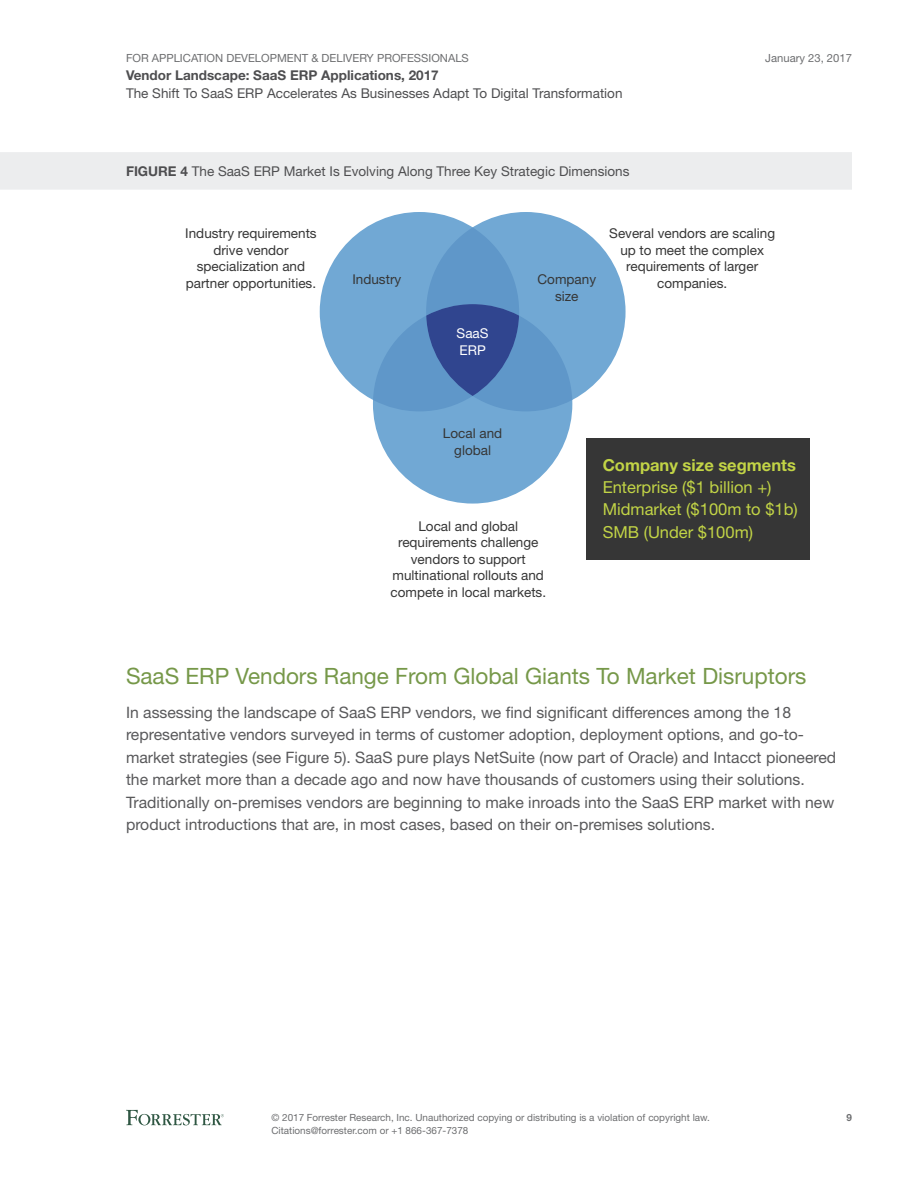
<style>
.page{position:relative;width:918px;height:1188px;background:#fff}
.page>*{position:absolute;margin:0;border:0;box-sizing:border-box;transform-origin:0 0}
.t1{font:22.5px "Helvetica Neue LT Std";color:#769849}
.t2{font:16.5px/22px "Helvetica Neue LT Std";color:#c2d446}
.t3{font:700 16.5px "Helvetica Neue LT Std";color:#c2d446}
.t4{font:15.75px/22.5px "Helvetica Neue LT Std";color:#59595b}
.t5{font:13.5px/16.5px "Helvetica Neue LT Std";color:#363636;text-align:center}
.t6{font:13.5px "Helvetica Neue LT Std";color:#4e4e50}
.t7{font:700 13.5px "Helvetica Neue LT Std";color:#4e4e50}
.t8{font:13.5px/16.5px "Helvetica Neue LT Std";color:#fff}
.t9{font:11.25px "Helvetica Neue LT Std";color:#6d6e70}
.t10{font:9.9px/12.8px "Helvetica Neue LT Std";color:#6d6e70}
.t11{font:700 9.9px "Helvetica Neue LT Std";color:#6d6e70}
.s1{font-weight:700}
</style>
<div class="page">
<svg style="left:126px;top:1110px;width:98px;height:15px"></svg>
<div style="left:0;top:152px;width:852px;height:38px;background:#ecedee"></div>
<div style="left:320px;top:212px;width:199px;height:199px;background:#71a8d4;border-radius:50%"></div>
<div style="left:426px;top:212px;width:200px;height:199px;background:#71a8d4;border-radius:50%"></div>
<div style="left:373px;top:304px;width:199px;height:200px;background:#71a8d4;border-radius:50%"></div>
<svg style="left:373px;top:228px;width:199px;height:183px"></svg>
<div style="left:586px;top:439px;width:223px;height:121px;background:#363636"></div>
<p class="t9" style="left:126px;top:51px;width:344px">For Application Development &amp; Delivery Professionals</p>
<p class="t7" style="left:126px;top:67px;width:314px">Vendor Landscape: SaaS ERP Applications, 2017</p>
<p class="t6" style="left:126px;top:85px;width:498px">The Shift To SaaS ERP Accelerates As Businesses Adapt To Digital Transformation</p>
<p class="t6" style="left:126px;top:163px;width:505px"><span class="s1">FIGURE 4</span> The SaaS ERP Market Is Evolving Along Three Key Strategic Dimensions</p>
<p class="t9" style="left:765px;top:51px;width:88px">January 23, 2017</p>
<p class="t5" style="left:185px;top:225px;width:133px">Industry requirements drive vendor specialization and partner opportunities.</p>
<p class="t5" style="left:352px;top:271px;width:50px">Industry</p>
<p class="t5" style="left:538px;top:271px;width:60px">Company size</p>
<p class="t8" style="left:457px;top:325px;width:34px">SaaS<br>ERP</p>
<p class="t5" style="left:609px;top:225px;width:167px">Several vendors are scaling up to meet the complex requirements of larger companies.</p>
<p class="t5" style="left:443px;top:425px;width:61px">Local and global</p>
<p class="t5" style="left:391px;top:518px;width:157px">Local and global requirements challenge vendors to support multinational rollouts and compete in local markets.</p>
<p class="t3" style="left:603px;top:455px;width:195px">Company size segments</p>
<p class="t2" style="left:603px;top:476px;width:197px">Enterprise ($1 billion +)<br>Midmarket ($100m to $1b)<br>SMB (Under $100m)</p>
<h1 class="t1" style="left:126px;top:663px;width:682px">SaaS ERP Vendors Range From Global Giants To M arket Disruptors</h1>
<p class="t4" style="left:126px;top:701px;width:712px">I n assessing the landscape of SaaS ERP vendors, we find significant differences among the 18 representative vendors surveyed in terms of customer adoption, deployment options, and go-to&shy;market strategies (see Figure 5). SaaS pure plays NetSuite (now part of Oracle) and I ntacct pioneered the market more than a decade ago and now have thousands of customers using their solutions.<br>Traditionally on-premises vendors are beginning to make inroads into the SaaS ERP market with new product introductions that are, in most cases, based on their on-premises solutions.</p>
<p class="t10" style="left:272px;top:1111px;width:440px">© 2017 Forrester Research, I nc. Unauthorized copying or distributing is a violation of copyright law.<br>Citations@forrester.com or +1 866-367-7378</p>
<p class="t11" style="left:846px;top:1112px;width:7px">9</p>
</div>
